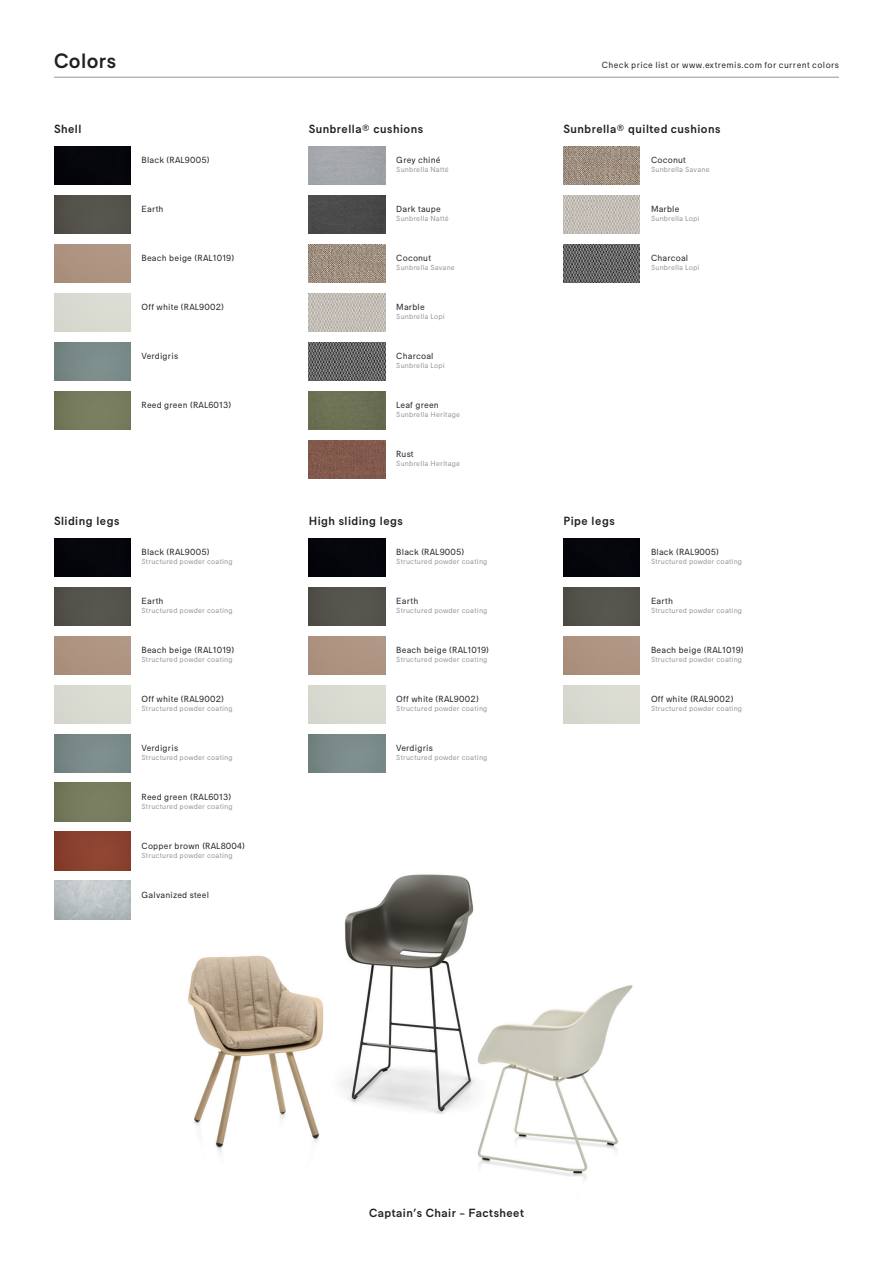
<style>
.page{position:relative;width:893px;height:1263px;background:#fff}
.page>*{position:absolute;margin:0;border:0;box-sizing:border-box;transform-origin:0 0}
.t1{font:500 21px "Extremis Compakt";letter-spacing:.02em;color:#231f20}
.t2{font:500 12px "Extremis Compakt";letter-spacing:.04em;color:#231f20}
.t3{font:9px "Extremis Compakt";letter-spacing:.02em;color:#231f20}
.t4{font:9px "Extremis Compakt";letter-spacing:.045em;color:#231f20}
.t5{font:7.5px "Extremis Compakt";letter-spacing:.02em;color:#939598}
</style>
<div class="page">
<hr style="left:54px;top:77px;width:785px;height:1px;background:#939598">
<img style="left:54px;top:391px;width:77px;height:38px">
<div style="left:309px;top:195px;width:76px;height:38px;background:#4a4a4a"></div>
<img style="left:54px;top:783px;width:77px;height:38px">
<img style="left:54px;top:832px;width:77px;height:38px">
<div style="left:54px;top:538px;width:77px;height:38px;background:#05060b"></div>
<img style="left:54px;top:881px;width:77px;height:38px">
<div style="left:54px;top:587px;width:77px;height:38px;background:#54534c"></div>
<div style="left:563px;top:538px;width:77px;height:38px;background:#05060b"></div>
<div style="left:309px;top:538px;width:76px;height:38px;background:#05060b"></div>
<div style="left:563px;top:587px;width:77px;height:38px;background:#54534c"></div>
<div style="left:309px;top:587px;width:76px;height:38px;background:#54534c"></div>
<div style="left:54px;top:146px;width:77px;height:38px;background:#05060b"></div>
<div style="left:54px;top:195px;width:77px;height:38px;background:#54534c"></div>
<img style="left:188px;top:874px;width:445px;height:307px">
<img style="left:563px;top:244px;width:77px;height:38px">
<img style="left:563px;top:195px;width:77px;height:38px">
<img style="left:563px;top:146px;width:77px;height:38px">
<img style="left:309px;top:342px;width:76px;height:38px">
<div style="left:309px;top:391px;width:76px;height:38px;background:#6c7054"></div>
<img style="left:309px;top:440px;width:76px;height:38px">
<img style="left:309px;top:293px;width:76px;height:38px">
<img style="left:309px;top:244px;width:76px;height:38px">
<h1 class="t1" style="left:54px;top:49px;width:63px">Colors</h1>
<h2 class="t2" style="left:54px;top:122px;width:29px">Shell</h2>
<p class="t3" style="left:142px;top:155px;width:69px">Black (RAL9005)</p>
<p class="t3" style="left:142px;top:204px;width:23px">Earth</p>
<p class="t3" style="left:142px;top:253px;width:94px">Beach beige (RAL1019)</p>
<p class="t3" style="left:142px;top:302px;width:84px">Off white (RAL9002)</p>
<p class="t3" style="left:142px;top:351px;width:38px">Verdigris</p>
<p class="t3" style="left:142px;top:400px;width:91px">Reed green (RAL6013)</p>
<h2 class="t2" style="left:54px;top:514px;width:67px">Sliding legs</h2>
<p class="t3" style="left:142px;top:547px;width:69px">Black (RAL9005)</p>
<p class="t5" style="left:142px;top:557px;width:93px">Structured powder coating</p>
<p class="t3" style="left:142px;top:596px;width:23px">Earth</p>
<p class="t5" style="left:142px;top:606px;width:93px">Structured powder coating</p>
<p class="t3" style="left:142px;top:645px;width:94px">Beach beige (RAL1019)</p>
<p class="t5" style="left:142px;top:655px;width:93px">Structured powder coating</p>
<p class="t3" style="left:142px;top:694px;width:84px">Off white (RAL9002)</p>
<p class="t5" style="left:142px;top:704px;width:93px">Structured powder coating</p>
<p class="t3" style="left:142px;top:743px;width:38px">Verdigris</p>
<p class="t5" style="left:142px;top:753px;width:93px">Structured powder coating</p>
<p class="t3" style="left:142px;top:792px;width:91px">Reed green (RAL6013)</p>
<p class="t5" style="left:142px;top:802px;width:93px">Structured powder coating</p>
<p class="t3" style="left:142px;top:841px;width:105px">Copper brown (RAL8004)</p>
<p class="t5" style="left:142px;top:851px;width:93px">Structured powder coating</p>
<p class="t3" style="left:142px;top:890px;width:69px">Galvanized steel</p>
<p class="t4" style="left:602px;top:60px;width:239px">Check price list or www.extremis.com for current colors</p>
<h2 class="t2" style="left:309px;top:122px;width:116px">Sunbrella® cushions</h2>
<h2 class="t2" style="left:563px;top:122px;width:158px">Sunbrella® quilted cushions</h2>
<p class="t5" style="left:396px;top:165px;width:54px">Sunbrella Natté</p>
<p class="t3" style="left:396px;top:155px;width:46px">Grey chiné</p>
<p class="t3" style="left:651px;top:155px;width:36px">Coconut</p>
<p class="t5" style="left:651px;top:165px;width:60px">Sunbrella Savane</p>
<p class="t3" style="left:396px;top:204px;width:46px">Dark taupe</p>
<p class="t5" style="left:396px;top:214px;width:54px">Sunbrella Natté</p>
<p class="t3" style="left:396px;top:253px;width:36px">Coconut</p>
<p class="t5" style="left:396px;top:263px;width:60px">Sunbrella Savane</p>
<p class="t3" style="left:396px;top:302px;width:30px">Marble</p>
<p class="t5" style="left:396px;top:312px;width:50px">Sunbrella Lopi</p>
<p class="t3" style="left:396px;top:351px;width:39px">Charcoal</p>
<p class="t5" style="left:396px;top:361px;width:50px">Sunbrella Lopi</p>
<p class="t3" style="left:396px;top:400px;width:44px">Leaf green</p>
<p class="t5" style="left:396px;top:410px;width:65px">Sunbrella Heritage</p>
<p class="t3" style="left:396px;top:449px;width:19px">Rust</p>
<p class="t5" style="left:396px;top:459px;width:65px">Sunbrella Heritage</p>
<h2 class="t2" style="left:309px;top:514px;width:96px">High sliding legs</h2>
<p class="t3" style="left:651px;top:204px;width:30px">Marble</p>
<p class="t5" style="left:651px;top:214px;width:50px">Sunbrella Lopi</p>
<p class="t3" style="left:651px;top:253px;width:39px">Charcoal</p>
<p class="t5" style="left:651px;top:263px;width:50px">Sunbrella Lopi</p>
<h2 class="t2" style="left:563px;top:514px;width:53px">Pipe legs</h2>
<p class="t3" style="left:396px;top:547px;width:69px">Black (RAL9005)</p>
<p class="t3" style="left:651px;top:547px;width:69px">Black (RAL9005)</p>
<p class="t5" style="left:396px;top:557px;width:93px">Structured powder coating</p>
<p class="t5" style="left:651px;top:557px;width:93px">Structured powder coating</p>
<p class="t3" style="left:396px;top:596px;width:23px">Earth</p>
<p class="t3" style="left:651px;top:596px;width:23px">Earth</p>
<p class="t5" style="left:396px;top:606px;width:93px">Structured powder coating</p>
<p class="t5" style="left:651px;top:606px;width:93px">Structured powder coating</p>
<p class="t3" style="left:396px;top:645px;width:94px">Beach beige (RAL1019)</p>
<p class="t3" style="left:651px;top:645px;width:94px">Beach beige (RAL1019)</p>
<p class="t5" style="left:396px;top:655px;width:93px">Structured powder coating</p>
<p class="t5" style="left:651px;top:655px;width:93px">Structured powder coating</p>
<p class="t3" style="left:396px;top:694px;width:84px">Off white (RAL9002)</p>
<p class="t3" style="left:651px;top:694px;width:84px">Off white (RAL9002)</p>
<p class="t5" style="left:396px;top:704px;width:93px">Structured powder coating</p>
<p class="t5" style="left:651px;top:704px;width:93px">Structured powder coating</p>
<p class="t3" style="left:396px;top:743px;width:38px">Verdigris</p>
<p class="t5" style="left:396px;top:753px;width:93px">Structured powder coating</p>
<h2 class="t2" style="left:369px;top:1206px;width:156px">Captain’s Chair – Factsheet</h2>
</div>
